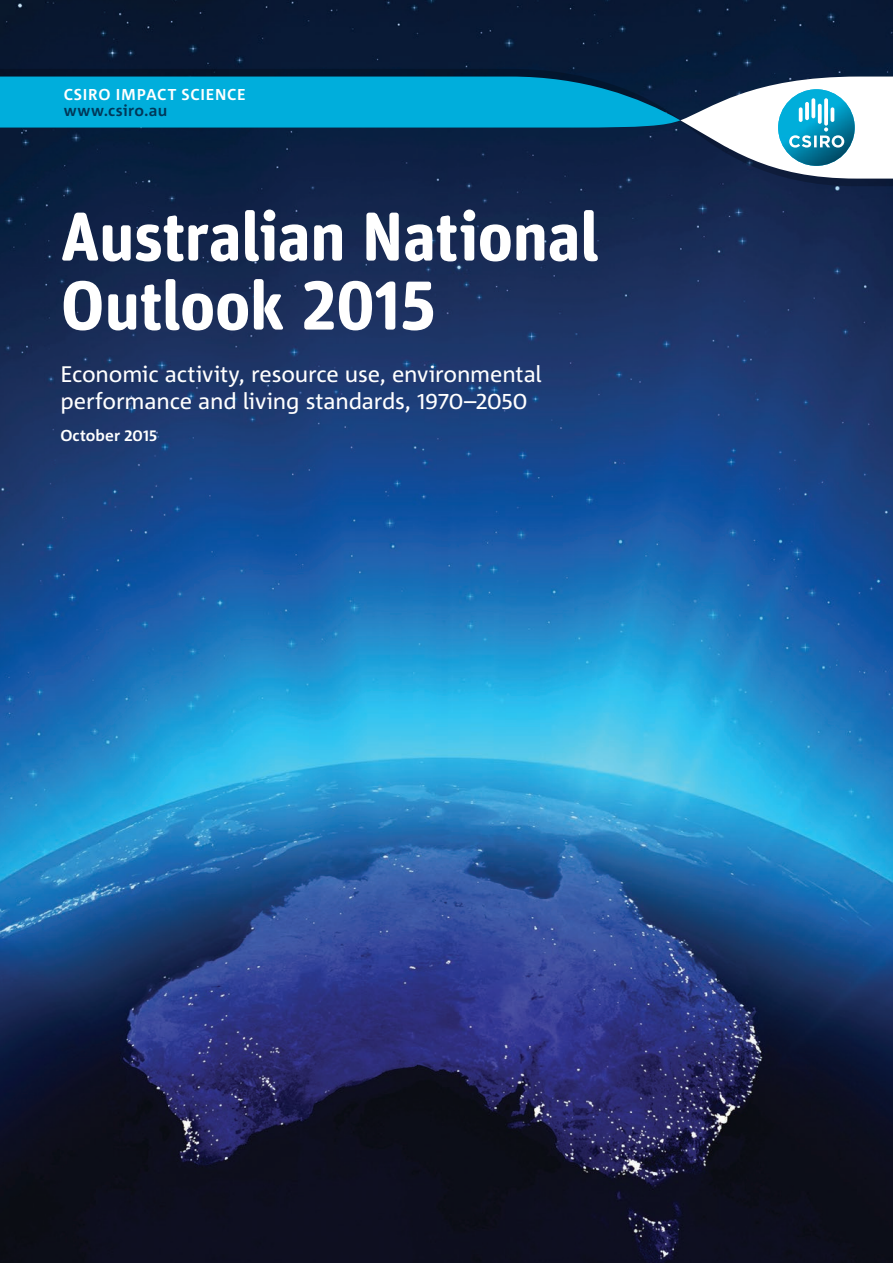
<style>
.page{position:relative;width:893px;height:1263px;background:#fff}
.page>*{position:absolute;margin:0;border:0;box-sizing:border-box;transform-origin:0 0}
.FrontCov_BigHead{font:700 69px "Unit Rounded OT";letter-spacing:-.015em;color:#fff}
.FrontCov_SubHead{font:22.5px/27px "Corpid C1";letter-spacing:-.01em;color:#fff}
.FrontCov_Date{font:700 15.75px "Corpid C1";letter-spacing:.035em;color:#fff}
.t1{font:700 15.75px "Corpid C1";letter-spacing:.02em;color:#003859}
.FrontCov_Date-2{font:700 15.75px "Corpid C1";letter-spacing:.005em;color:#fff}
</style>
<div class="page">
<img style="left:0;top:0;width:893px;height:1263px">
<svg style="left:0;top:69px;width:893px;height:117px"></svg>
<svg style="left:0;top:77px;width:893px;height:102px"></svg>
<svg style="left:818px;top:104px;width:4px;height:20px"></svg>
<svg style="left:805px;top:102px;width:4px;height:18px"></svg>
<hr style="left:831px;top:107px;width:3px;height:15px;background:#fff;border-radius:2px">
<svg style="left:799px;top:107px;width:4px;height:15px"></svg>
<svg style="left:824px;top:98px;width:4px;height:28px"></svg>
<svg style="left:811px;top:98px;width:4px;height:20px"></svg>
<p class="FrontCov_Date" style="left:64px;top:85px;width:183px">CSIRO IMPACT SCIENCE</p>
<p class="t1" style="left:64px;top:101px;width:105px">www.csiro.au</p>
<p class="FrontCov_BigHead" style="left:60px;top:193px;width:541px">Australian National</p>
<p class="FrontCov_BigHead" style="left:60px;top:262px;width:378px">Outlook 2015</p>
<p class="FrontCov_SubHead" style="left:60px;top:360px;width:483px">Economic activity, resource use, environmental performance and living standards, 1970–2050</p>
<p class="FrontCov_Date-2" style="left:60px;top:426px;width:98px">October 2015</p>
</div>
